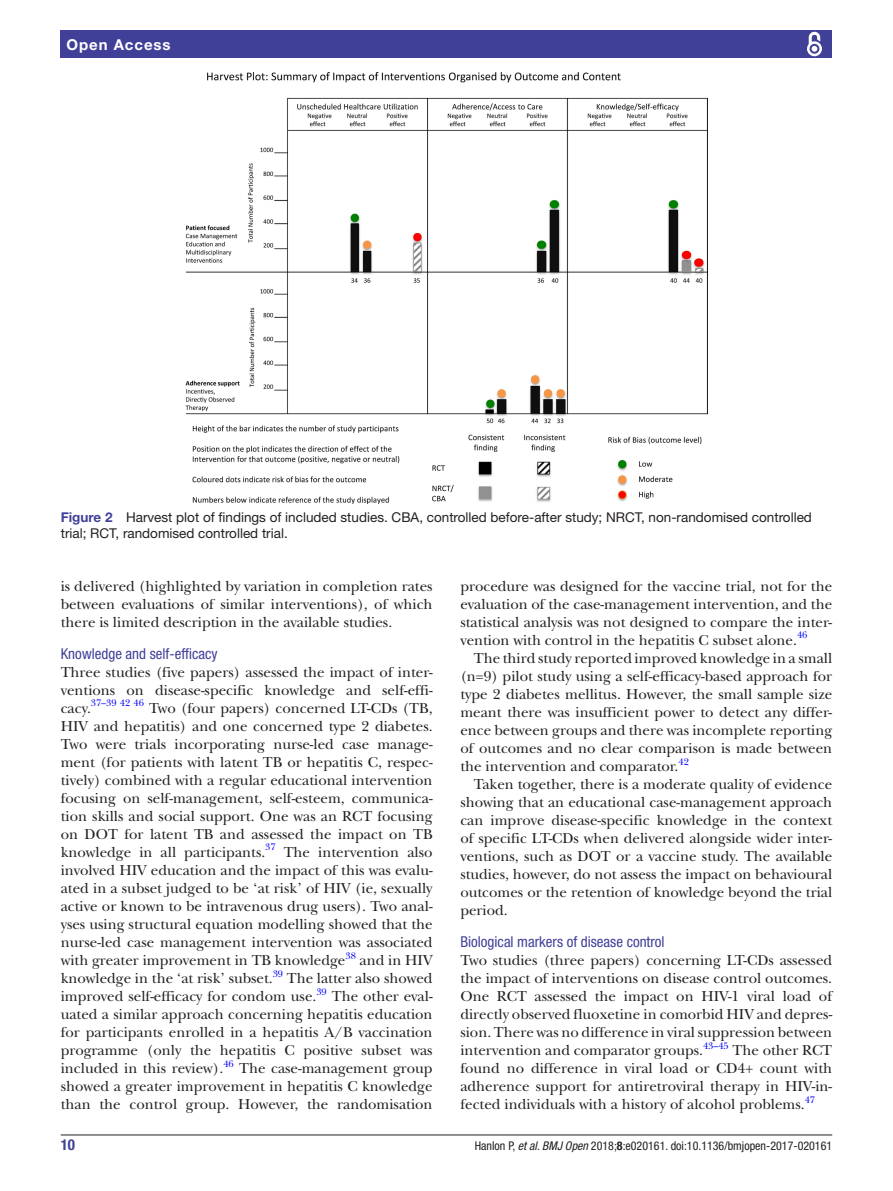
<style>
.page{position:relative;width:893px;height:1191px;background:#fff}
.page>*{position:absolute;margin:0;border:0;box-sizing:border-box;transform-origin:0 0}
.t1{font:15px/18px "New Baskerville";color:#231f20;text-align:justify}
.t2{font:condensed 15px "Helvetica Neue LT Std";color:#414099}
.t3{font:700 15px "Helvetica Neue LT Std";letter-spacing:.065em;color:#fff}
.t4{font:700 condensed 15px "Helvetica Neue LT Std";color:#414099}
.t5{font:13.5px/16.2px "Helvetica Neue LT Std";color:#231f20}
.t6{font:condensed 12px "Helvetica Neue LT Std";color:#231f20}
.t7{font:9.9px "New Baskerville";color:#00f}
.s1{font-weight:700;color:#414099}
.s2{font-style:italic}
.s3{font-weight:700}
</style>
<div class="page">
<hr style="left:61px;top:1134px;width:771px;height:1px;background:#231f20">
<div style="left:61px;top:31px;width:771px;height:27px;background:#414099"></div>
<svg style="left:807px;top:31px;width:15px;height:26px"></svg>
<img style="left:186px;top:73px;width:521px;height:431px">
<p class="t3" style="left:66px;top:35px;width:106px">Open Access</p>
<p class="t5" style="left:61px;top:508px;width:753px"><span class="s1">Figure 2</span> Harvest plot of findings of included studies. CBA, controlled before-after study; NRCT, non-randomised controlled trial; RCT, randomised controlled trial.</p>
<p class="t1" style="left:61px;top:577px;width:373px">is delivered (highlighted by variation in completion rates between evaluations of similar interventions), of which there is limited description in the available studies.</p>
<p class="t2" style="left:61px;top:645px;width:158px">Knowledge and self-efficacy</p>
<p class="t1" style="left:61px;top:663px;width:373px">Three studies (five papers) assessed the impact of inter&shy;ventions on disease-specific knowledge and self-effi&shy;cacy.</p>
<p class="t7" style="left:91px;top:697px;width:55px">37–39 42 46</p>
<p class="t1" style="left:61px;top:699px;width:373px;text-indent:88px">Two (four papers) concerned LT-CDs (TB, HIV and hepatitis) and one concerned type 2 diabetes.<br>Two were trials incorporating nurse-led case manage&shy;ment (for patients with latent TB or hepatitis C, respec&shy;tively) combined with a regular educational intervention focusing on self-management, self-esteem, communica&shy;tion skills and social support. One was an RCT focusing on DOT for latent TB and assessed the impact on TB knowledge in all participants.</p>
<p class="t7" style="left:265px;top:841px;width:12px">37</p>
<p class="t1" style="left:61px;top:843px;width:373px;text-indent:223px">The intervention also involved HIV education and the impact of this was evalu&shy;ated in a subset judged to be ‘at risk’ of HIV (ie, sexually active or known to be intravenous drug users). Two anal&shy;yses using structural equation modelling showed that the nurse-led case management intervention was associated with greater improvement in TB knowledge</p>
<p class="t7" style="left:345px;top:949px;width:12px">38</p>
<p class="t1" style="left:360px;top:951px;width:74px">and in HIV</p>
<p class="t1" style="left:61px;top:969px;width:214px">knowledge in the ‘at risk’ subset.</p>
<p class="t7" style="left:273px;top:967px;width:12px">39</p>
<p class="t1" style="left:61px;top:969px;width:373px;text-indent:226px">The latter also showed improved self-efficacy for condom use.</p>
<p class="t7" style="left:316px;top:985px;width:12px">39</p>
<p class="t1" style="left:61px;top:987px;width:373px;text-indent:271px">The other eval&shy;uated a similar approach concerning hepatitis education for participants enrolled in a hepatitis A/B vaccination programme (only the hepatitis C positive subset was included in this review).</p>
<p class="t7" style="left:223px;top:1057px;width:12px">46</p>
<p class="t1" style="left:61px;top:1059px;width:373px;text-indent:178px">The case-management group showed a greater improvement in hepatitis C knowledge than the control group. However, the randomisation</p>
<p class="t1" style="left:460px;top:577px;width:373px">procedure was designed for the vaccine trial, not for the evaluation of the case-management intervention, and the statistical analysis was not designed to compare the inter&shy;vention with control in the hepatitis C subset alone.</p>
<p class="t7" style="left:797px;top:629px;width:12px">46</p>
<p class="t1" style="left:460px;top:649px;width:373px;text-indent:14px">The third study reported improved knowledge in a small (n=9) pilot study using a self-efficacy-based approach for type 2 diabetes mellitus. However, the small sample size meant there was insufficient power to detect any differ&shy;ence between groups and there was incomplete reporting of outcomes and no clear comparison is made between the intervention and comparator.</p>
<p class="t7" style="left:678px;top:755px;width:12px">42</p>
<p class="t1" style="left:460px;top:775px;width:373px;text-indent:14px">Taken together, there is a moderate quality of evidence showing that an educational case-management approach can improve disease-specific knowledge in the context of specific LT-CDs when delivered alongside wider inter&shy;ventions, such as DOT or a vaccine study. The available studies, however, do not assess the impact on behavioural outcomes or the retention of knowledge beyond the trial period.</p>
<p class="t2" style="left:460px;top:933px;width:206px">Biological markers of disease control</p>
<p class="t1" style="left:460px;top:951px;width:373px">Two studies (three papers) concerning LT-CDs assessed the impact of interventions on disease control outcomes.<br>One RCT assessed the impact on HIV-1 viral load of directly observed fluoxetine in comorbid HIV and depres&shy;sion. There was no difference in viral suppression between intervention and comparator groups.</p>
<p class="t7" style="left:703px;top:1039px;width:27px">43–45</p>
<p class="t1" style="left:460px;top:1041px;width:373px;text-indent:272px">The other RCT found no difference in viral load or CD4+ count with adherence support for antiretroviral therapy in HIV-in&shy;fected individuals with a history of alcohol problems.</p>
<p class="t7" style="left:805px;top:1093px;width:12px">47</p>
<p class="t4" style="left:61px;top:1135px;width:16px">10</p>
<p class="t6" style="left:475px;top:1138px;width:359px">Hanlon P, <span class="s2">et al</span>. <span class="s2">BMJ Open</span> 2018;<span class="s3">8</span>:e020161. doi:10.1136/bmjopen-2017-020161</p>
</div>
